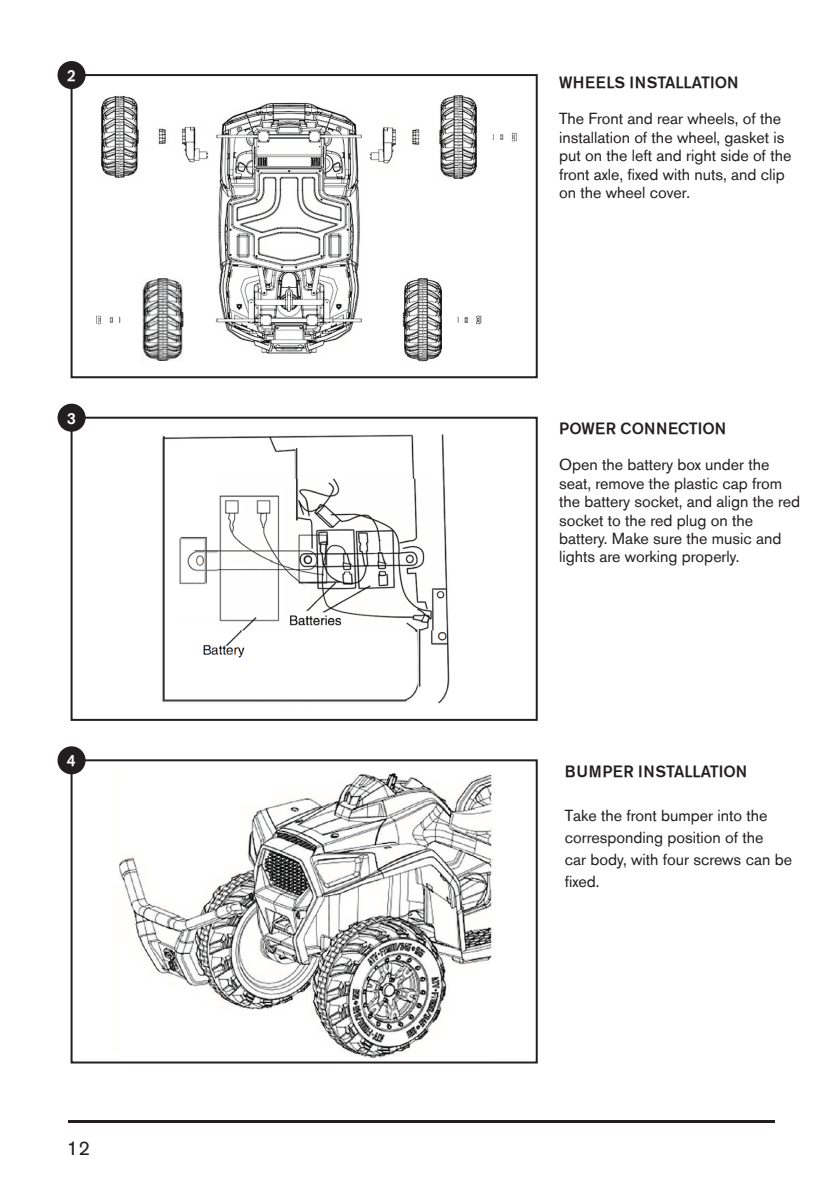
<style>
.page{position:relative;width:840px;height:1191px;background:#fff}
.page>*{position:absolute;margin:0;border:0;box-sizing:border-box;transform-origin:0 0}
.t1{font:20px "Volvo Sans";color:#231f20}
.t2{font:16px/18.4px "Volvo Sans";color:#231f20}
.t3{font:500 16px "Volvo Sans";color:#231f20}
.t4{font:500 16px "Volvo Sans";color:#fff}
</style>
<div class="page">
<hr style="left:69px;top:1120px;width:705px;height:3px;background:#231f20">
<div style="left:70px;top:74px;width:467px;height:304px;border:2px solid #231f20"></div>
<div style="left:70px;top:417px;width:467px;height:304px;border:2px solid #231f20"></div>
<div style="left:57px;top:61px;width:29px;height:28px;background:#231f20;border-radius:50%"></div>
<div style="left:57px;top:404px;width:29px;height:28px;background:#231f20;border-radius:50%"></div>
<img style="left:99px;top:96px;width:263px;height:258px">
<img style="left:369px;top:96px;width:107px;height:82px">
<img style="left:402px;top:279px;width:39px;height:83px">
<svg style="left:96px;top:316px;width:24px;height:8px"></svg>
<svg style="left:492px;top:133px;width:24px;height:8px"></svg>
<svg style="left:457px;top:316px;width:24px;height:8px"></svg>
<img style="left:142px;top:279px;width:41px;height:81px">
<img style="left:161px;top:434px;width:289px;height:270px">
<img style="left:119px;top:773px;width:373px;height:285px">
<div style="left:70px;top:759px;width:467px;height:304px;border:2px solid #231f20"></div>
<div style="left:57px;top:746px;width:29px;height:28px;background:#231f20;border-radius:50%"></div>
<p class="t4" style="left:67px;top:66px;width:10px">2</p>
<p class="t4" style="left:67px;top:408px;width:10px">3</p>
<p class="t4" style="left:67px;top:751px;width:10px">4</p>
<p class="t1" style="left:67px;top:1135px;width:25px">12</p>
<p class="t3" style="left:558px;top:72px;width:181px">WHEELS INSTALLATION</p>
<p class="t2" style="left:558px;top:110px;width:234px">The Front and rear wheels, of the installation of the wheel, gasket is put on the left and right side of the front axle, fixed with nuts, and clip on the wheel cover.</p>
<p class="t3" style="left:558px;top:418px;width:169px">POWER CONNECTION</p>
<p class="t2" style="left:558px;top:455px;width:242px">Open the battery box under the seat, remove the plastic cap from the battery socket, and align the red socket to the red plug on the battery. Make sure the music and lights are working properly.</p>
<p class="t3" style="left:564px;top:762px;width:184px">BUMPER INSTALLATION</p>
<p class="t2" style="left:564px;top:804px;width:228px;line-height:22px">Take the front bumper into the corresponding position of the<br>car body, with four screws can be fixed.</p>
</div>
